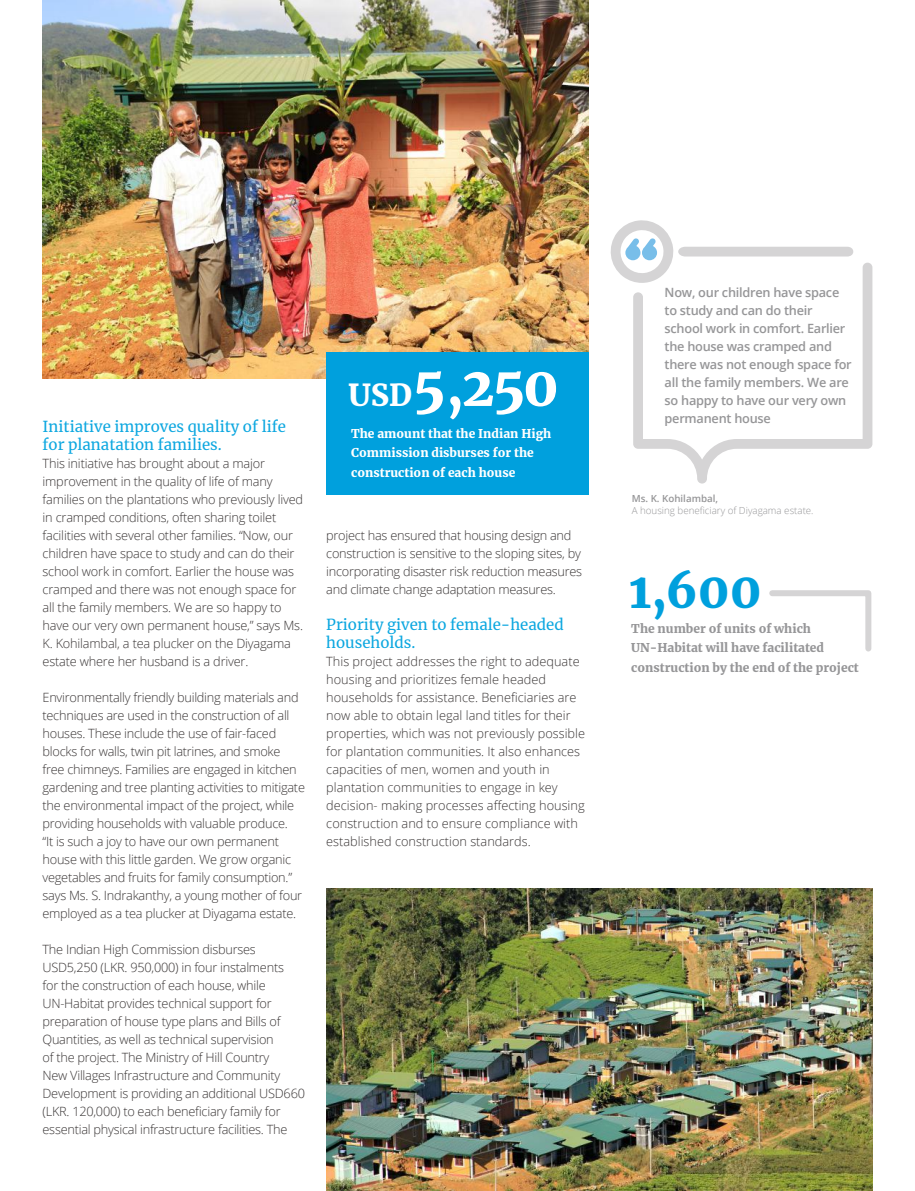
<style>
.page{position:relative;width:915px;height:1191px;background:#fff}
.page>*{position:absolute;margin:0;border:0;box-sizing:border-box;transform-origin:0 0}
.t1{font:900 54px "Merriweather";color:#fff}
.t2{font:900 48px "Merriweather";color:#00a0dd}
.t3{font:15px/18px "Merriweather";color:#0ca7e0}
.t4{font:300 12.75px/18px "Open Sans";letter-spacing:-.02em;color:#393535}
.t5{font:300 12.75px/18px "Open Sans";color:#393535}
.t6{font:600 12.75px/18px "Open Sans";letter-spacing:-.02em;color:#969698}
.t7{font:900 12px/19.5px "Merriweather";color:#969698}
.t8{font:900 12px/19.5px "Merriweather";color:#fff}
.t9{font:300 9.75px "Open Sans";color:#969698}
.t10{font:600 9.75px "Open Sans";color:#969698}
.s1{font-size:30px}
</style>
<div class="page">
<svg style="left:610px;top:220px;width:243px;height:62px"></svg>
<svg style="left:633px;top:263px;width:239px;height:220px"></svg>
<img style="left:43px;top:0;width:545px;height:378px">
<img style="left:326px;top:889px;width:546px;height:302px">
<div style="left:326px;top:352px;width:262px;height:142px;background:#00a0dd"></div>
<svg style="left:769px;top:590px;width:103px;height:62px"></svg>
<p class="t3" style="left:43px;top:417px;width:245px">Initiative improves quality of life for planatation families.</p>
<p class="t4" style="left:43px;top:454px;width:262px">This initiative has brought about a major improvement in the quality of life of many families on the plantations who previously lived in cramped conditions, often sharing toilet facilities with several other families. “Now, our children have space to study and can do their school work in comfort. Earlier the house was cramped and there was not enough space for all the family members. We are so happy to have our very own permanent house,” says Ms.<br>K. Kohilambal, a tea plucker on the Diyagama estate where her husband is a driver.</p>
<p class="t4" style="left:43px;top:688px;width:264px">Environmentally friendly building materials and techniques are used in the construction of all houses. These include the use of fair-faced blocks for walls, twin pit latrines, and smoke free chimneys. Families are engaged in kitchen gardening and tree planting activities to mitigate the environmental impact of the project, while providing households with valuable produce.<br>“It is such a joy to have our own permanent house with this little garden. We grow organic vegetables and fruits for family consumption.” says Ms. S. Indrakanthy, a young mother of four employed as a tea plucker at Diyagama estate.</p>
<p class="t4" style="left:43px;top:940px;width:264px">The Indian High Commission disburses USD5,250 (LKR. 950,000) in four instalments<br>for the construction of each house, while UN-Habitat provides technical support for preparation of house type plans and Bills of Quantities, as well as technical supervision<br>of the project. The Ministry of Hill Country<br>New Villages Infrastructure and Community Development is providing an additional USD660 (LKR. 120,000) to each beneficiary family for essential physical infrastructure facilities. The</p>
<h1 class="t1" style="left:348px;top:349px;width:212px"><span class="s1">USD</span>5,250</h1>
<p class="t8" style="left:351px;top:423px;width:202px">The amount that the Indian High<br>Commission disburses for the construction of each house</p>
<p class="t4" style="left:326px;top:526px;width:257px">project has ensured that housing design and construction is sensitive to the sloping sites, by incorporating disaster risk reduction measures and climate change adaptation measures.</p>
<p class="t3" style="left:326px;top:615px;width:239px">Priority given to female-headed households.</p>
<p class="t5" style="left:326px;top:652px;width:260px">This project addresses the right to adequate housing and prioritizes female headed households for assistance. Beneficiaries are now able to obtain legal land titles for their properties, which was not previously possible for plantation communities. It also enhances capacities of men, women and youth in plantation communities to engage in key decision- making processes affecting housing construction and to ensure compliance with established construction standards.</p>
<p class="t6" style="left:664px;top:283px;width:189px">Now, our children have space to study and can do their school work in comfort. Earlier the house was cramped and there was not enough space for all the family members. We are so happy to have our very own permanent house</p>
<p class="t10" style="left:631px;top:492px;width:88px">Ms. K. Kohilambal,</p>
<p class="t9" style="left:631px;top:504px;width:183px">A housing beneficiary of Diyagama estate.</p>
<h2 class="t2" style="left:628px;top:557px;width:135px">1,600</h2>
<p class="t7" style="left:631px;top:618px;width:229px">The number of units of which<br>UN-Habitat will have facilitated construction by the end of the project</p>
</div>
